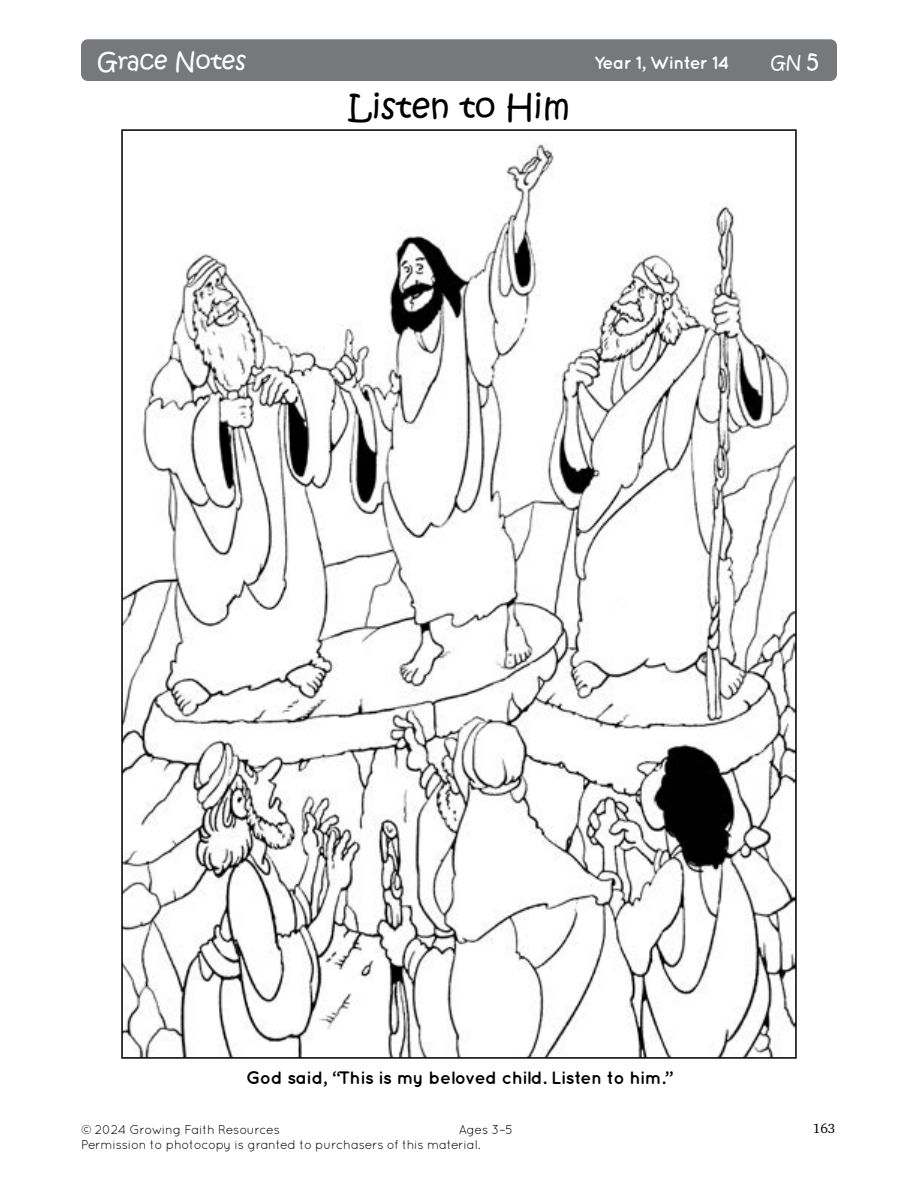
<style>
.page{position:relative;width:918px;height:1188px;background:#fff}
.page>*{position:absolute;margin:0;border:0;box-sizing:border-box;transform-origin:0 0}
.t1{font:33px "Kristen Normal ITC Std";color:#000}
.t2{font:24px "Kristen Normal ITC Std";color:#fff}
.t3{font:700 18px "Quicksand";letter-spacing:-.02em;color:#000}
.t4{font:700 18px "Quicksand";letter-spacing:-.03em;color:#fff}
.t5{font:18px "Kristen Normal ITC Std";color:#fff}
.t6{font:13.5px "Charter ITC Std";color:#000}
.t7{font:12.75px/15.3px "Quicksand";letter-spacing:-.02em;color:#000}
.s1{font-size:24px}
</style>
<div class="page">
<img style="left:124px;top:143px;width:670px;height:913px">
<div style="left:81px;top:39px;width:756px;height:42px;background:#77787b;border-radius:7px"></div>
<h2 class="t2" style="left:98px;top:46px;width:150px">Grace Notes</h2>
<h3 class="t4" style="left:594px;top:52px;width:137px">Year 1, Winter 14</h3>
<h3 class="t5" style="left:771px;top:50px;width:50px">GN <span class="s1">5</span></h3>
<h1 class="t1" style="left:348px;top:85px;width:223px">Listen to Him</h1>
<h3 class="t3" style="left:246px;top:1067px;width:428px">God said, “This is my beloved child. Listen to him.”</h3>
<p class="t7" style="left:81px;top:1121px;width:434px;text-indent:378px">Ages 3–5<br>Permission to photocopy is granted to purchasers of this material.</p>
<p class="t6" style="left:813px;top:1120px;width:24px">163</p>
<p class="t7" style="left:81px;top:1121px;width:201px">© 2024 Growing Faith Resources</p>
</div>
